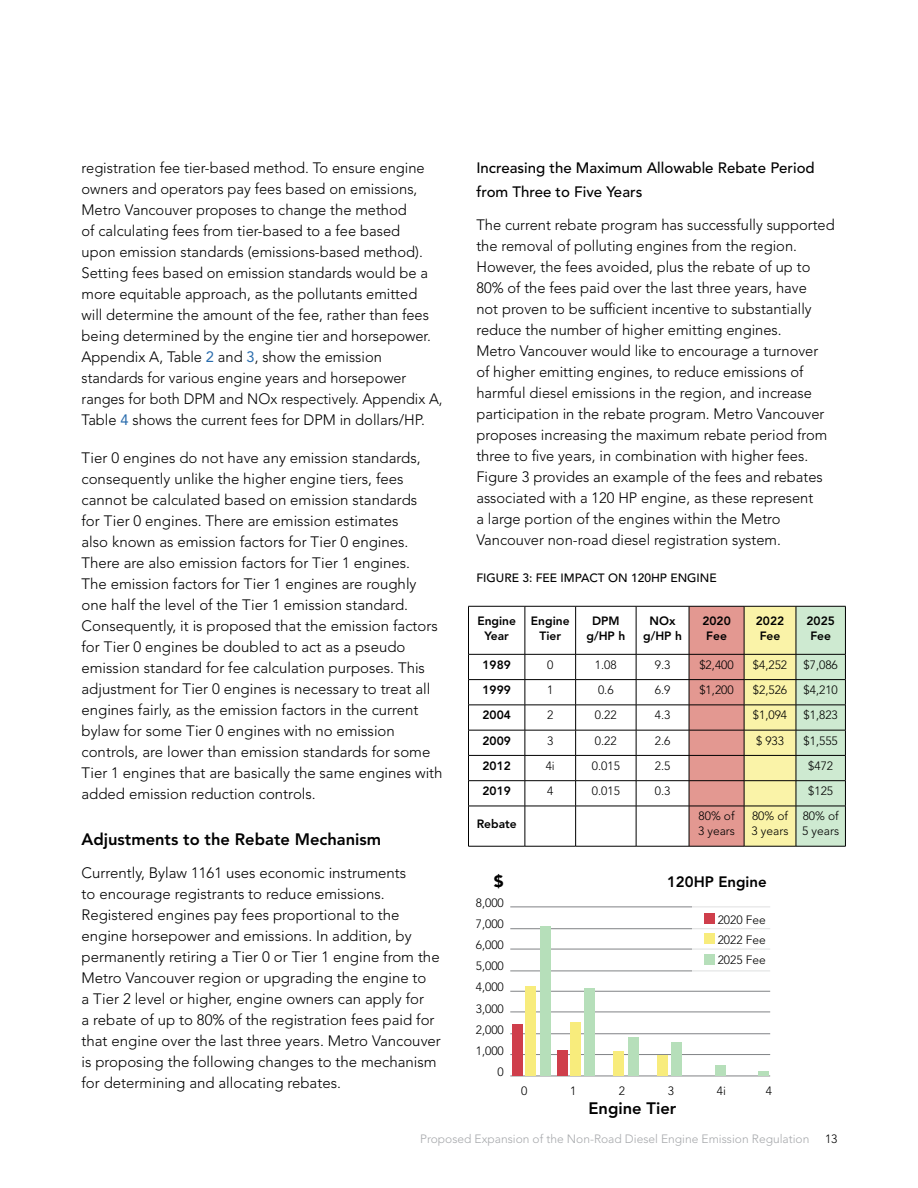
<style>
.page{position:relative;width:918px;height:1188px;background:#fff}
.page>*{position:absolute;margin:0;border:0;box-sizing:border-box;transform-origin:0 0}
.t1{font:800 16.5px "Avenir LT Std";color:#000}
.t2{font:900 16.5px "Avenir LT Std";color:#000}
.t3{font:300 15px/21px "Avenir LT Std";color:#000}
.t4{font:500 15px/24px "Avenir LT Std";color:#000}
.t5{font:800 15px "Avenir LT Std";color:#000}
.t6{font:300 12px/21.1px "Avenir LT Std";color:#000}
.t7{font:800 12px/15px "Avenir LT Std";color:#000;text-align:center}
.t8{font:300 12px "Avenir LT Std";color:#a7a9ac}
.t9{font:500 12px "Avenir LT Std";color:#000}
.s1{font-weight:400;color:#286bac}
</style>
<div class="page">
<svg style="left:468px;top:605px;width:378px;height:472px"></svg>
<p class="t3" style="left:82px;top:158px;width:363px">registration fee tier-based method. To ensure engine owners and operators pay fees based on emissions, Metro Vancouver proposes to change the method<br>of calculating fees from tier-based to a fee based<br>upon emission standards (emissions-based method).<br>Setting fees based on emission standards would be a more equitable approach, as the pollutants emitted<br>will determine the amount of the fee, rather than fees being determined by the engine tier and horsepower.<br>Appendix A, Table <span class="s1">2</span> and <span class="s1">3</span>, show the emission standards for various engine years and horsepower ranges for both DPM and NOx respectively. Appendix A, Table <span class="s1">4</span> shows the current fees for DPM in dollars/HP.</p>
<p class="t3" style="left:82px;top:447px;width:363px">Tier 0 engines do not have any emission standards, consequently unlike the higher engine tiers, fees cannot be calculated based on emission standards<br>for Tier 0 engines. There are emission estimates<br>also known as emission factors for Tier 0 engines.<br>There are also emission factors for Tier 1 engines.<br>The emission factors for Tier 1 engines are roughly one half the level of the Tier 1 emission standard.<br>Consequently, it is proposed that the emission factors for Tier 0 engines be doubled to act as a pseudo emission standard for fee calculation purposes. This adjustment for Tier 0 engines is necessary to treat all engines fairly, as the emission factors in the current bylaw for some Tier 0 engines with no emission controls, are lower than emission standards for some Tier 1 engines that are basically the same engines with added emission reduction controls.</p>
<p class="t1" style="left:82px;top:830px;width:301px">Adjustments to the Rebate Mechanism</p>
<p class="t3" style="left:82px;top:862px;width:361px">Currently, Bylaw 1161 uses economic instruments<br>to encourage registrants to reduce emissions.<br>Registered engines pay fees proportional to the engine horsepower and emissions. In addition, by permanently retiring a Tier 0 or Tier 1 engine from the Metro Vancouver region or upgrading the engine to<br>a Tier 2 level or higher, engine owners can apply for<br>a rebate of up to 80% of the registration fees paid for that engine over the last three years. Metro Vancouver is proposing the following changes to the mechanism for determining and allocating rebates.</p>
<p class="t4" style="left:476px;top:157px;width:340px">Increasing the Maximum Allowable Rebate Period from Three to Five Years</p>
<p class="t3" style="left:476px;top:214px;width:360px">The current rebate program has successfully supported the removal of polluting engines from the region.<br>However, the fees avoided, plus the rebate of up to 80% of the fees paid over the last three years, have<br>not proven to be sufficient incentive to substantially reduce the number of higher emitting engines.<br>Metro Vancouver would like to encourage a turnover of higher emitting engines, to reduce emissions of harmful diesel emissions in the region, and increase participation in the rebate program. Metro Vancouver proposes increasing the maximum rebate period from three to five years, in combination with higher fees.<br>Figure 3 provides an example of the fees and rebates associated with a 120 HP engine, as these represent<br>a large portion of the engines within the Metro Vancouver non-road diesel registration system.</p>
<p class="t9" style="left:476px;top:571px;width:242px">FIGURE 3: FEE IMPACT ON 120HP ENGINE</p>
<p class="t7" style="left:477px;top:613px;width:40px">Engine<br>Year</p>
<p class="t7" style="left:531px;top:613px;width:40px">Engine<br>Tier</p>
<p class="t7" style="left:586px;top:613px;width:40px">DPM g/HP h</p>
<p class="t7" style="left:643px;top:613px;width:40px">NOx g/HP h</p>
<p class="t7" style="left:702px;top:613px;width:30px">2020<br>Fee</p>
<p class="t7" style="left:756px;top:613px;width:30px">2022<br>Fee</p>
<p class="t7" style="left:807px;top:613px;width:30px">2025<br>Fee</p>
<p class="t7" style="left:482px;top:657px;width:30px">1989</p>
<p class="t6" style="left:547px;top:654px;width:8px">0</p>
<p class="t6" style="left:595px;top:654px;width:23px">1.08</p>
<p class="t6" style="left:655px;top:654px;width:17px">9.3</p>
<p class="t6" style="left:699px;top:654px;width:36px">$2,400</p>
<p class="t6" style="left:753px;top:654px;width:36px">$4,252</p>
<p class="t6" style="left:804px;top:654px;width:36px">$7,086</p>
<p class="t7" style="left:482px;top:682px;width:30px">1999</p>
<p class="t6" style="left:547px;top:679px;width:8px">1</p>
<p class="t6" style="left:598px;top:679px;width:17px">0.6</p>
<p class="t6" style="left:655px;top:679px;width:17px">6.9</p>
<p class="t6" style="left:699px;top:679px;width:36px">$1,200</p>
<p class="t6" style="left:753px;top:679px;width:36px">$2,526</p>
<p class="t6" style="left:804px;top:679px;width:36px">$4,210</p>
<p class="t7" style="left:482px;top:708px;width:30px">2004</p>
<p class="t6" style="left:547px;top:705px;width:8px">2</p>
<p class="t6" style="left:595px;top:705px;width:23px">0.22</p>
<p class="t6" style="left:655px;top:705px;width:17px">4.3</p>
<p class="t6" style="left:753px;top:705px;width:36px">$1,094</p>
<p class="t6" style="left:804px;top:705px;width:36px">$1,823</p>
<p class="t7" style="left:482px;top:733px;width:30px">2009</p>
<p class="t6" style="left:547px;top:730px;width:8px">3</p>
<p class="t6" style="left:595px;top:730px;width:23px">0.22</p>
<p class="t6" style="left:655px;top:730px;width:17px">2.6</p>
<p class="t6" style="left:756px;top:730px;width:30px">$ 933</p>
<p class="t6" style="left:804px;top:730px;width:36px">$1,555</p>
<p class="t7" style="left:482px;top:758px;width:30px">2012</p>
<p class="t6" style="left:546px;top:755px;width:11px">4i</p>
<p class="t6" style="left:592px;top:755px;width:30px">0.015</p>
<p class="t6" style="left:655px;top:755px;width:17px">2.5</p>
<p class="t6" style="left:808px;top:755px;width:26px">$472</p>
<p class="t7" style="left:482px;top:784px;width:30px">2019</p>
<p class="t6" style="left:547px;top:780px;width:8px">4</p>
<p class="t6" style="left:592px;top:780px;width:30px">0.015</p>
<p class="t6" style="left:655px;top:780px;width:17px">0.3</p>
<p class="t6" style="left:808px;top:780px;width:26px">$125</p>
<p class="t7" style="left:477px;top:816px;width:42px">Rebate</p>
<p class="t6" style="left:698px;top:809px;width:38px;line-height:15px">80% of<br>3 years</p>
<p class="t6" style="left:752px;top:809px;width:38px;line-height:15px">80% of<br>3 years</p>
<p class="t6" style="left:802px;top:809px;width:38px;line-height:15px">80% of<br>5 years</p>
<p class="t2" style="left:494px;top:871px;width:11px">$</p>
<p class="t5" style="left:667px;top:873px;width:101px">120HP Engine</p>
<p class="t6" style="left:718px;top:909px;width:50px;line-height:20.2px;text-align:justify">2020 Fee 2022 Fee 2025 Fee</p>
<p class="t6" style="left:476px;top:892px;width:30px;text-align:right">8,000<br>7,000<br>6,000<br>5,000<br>4,000<br>3,000<br>2,000<br>1,000<br>0</p>
<p class="t6" style="left:521px;top:1080px;width:8px">0</p>
<p class="t6" style="left:570px;top:1080px;width:8px">1</p>
<p class="t6" style="left:619px;top:1080px;width:8px">2</p>
<p class="t6" style="left:668px;top:1080px;width:8px">3</p>
<p class="t6" style="left:717px;top:1080px;width:11px">4i</p>
<p class="t6" style="left:766px;top:1080px;width:8px">4</p>
<p class="t1" style="left:589px;top:1098px;width:89px">Engine Tier</p>
<p class="t8" style="left:420px;top:1132px;width:391px">Proposed Expansion of the Non-Road Diesel Engine Emission Regulation</p>
<p class="t6" style="left:825px;top:1128px;width:14px">13</p>
</div>
